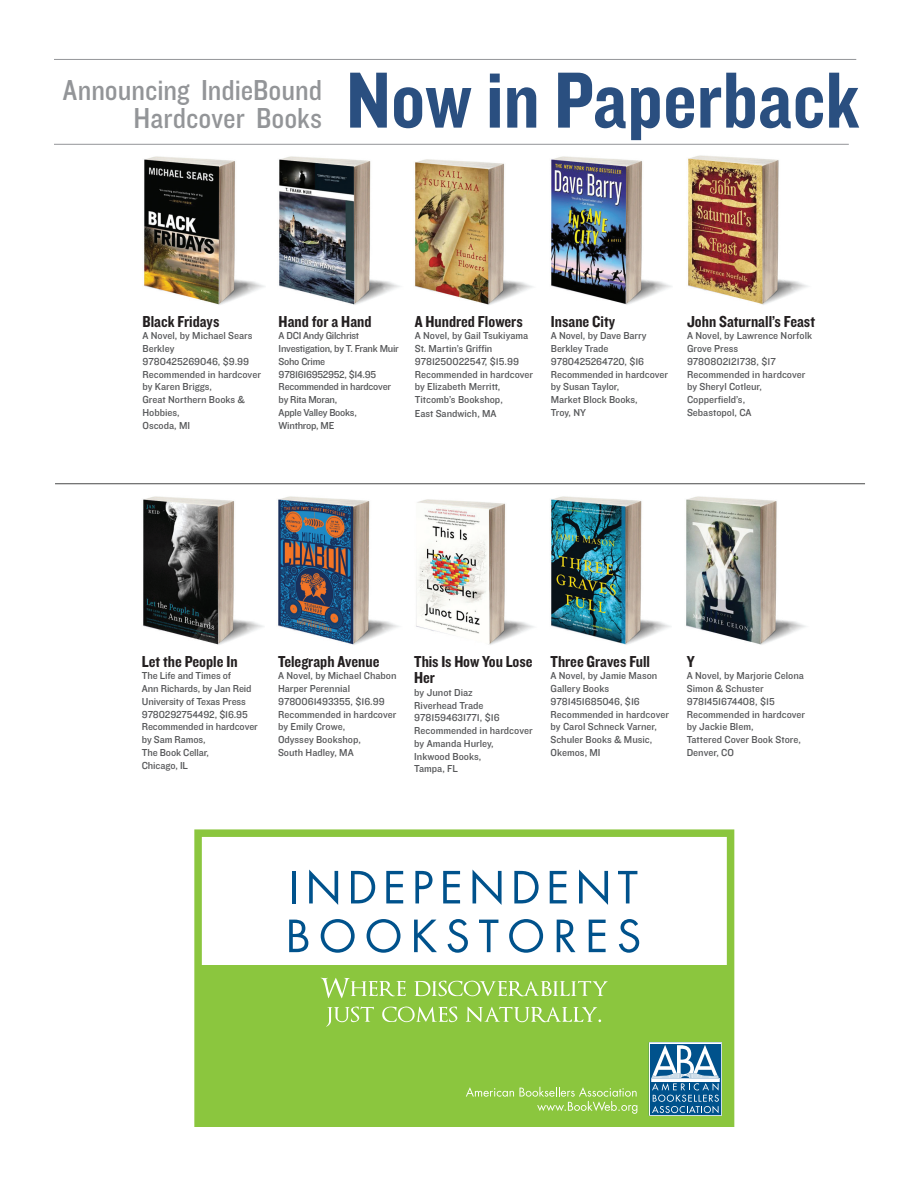
<style>
.page{position:relative;width:918px;height:1188px;background:#fff}
.page>*{position:absolute;margin:0;border:0;box-sizing:border-box;transform-origin:0 0}
.Publisher_ISBN{font:82.5px "Knockout 50 Welterweight";color:#2a4f80}
.t1{font:30px "Knockout 30 Junior Welterwt";letter-spacing:-.005em;color:#939598}
.NIP_1{font:16.5px/16.5px "Knockout 50 Welterweight";color:#231f20}
.NIP_2{font:10.5px/12.8px "Knockout 31 Junior Middlewt";color:#57585a}
.NIP_2-2{font:10.5px/12.8px "Knockout 31 Junior Middlewt";letter-spacing:-.025em;color:#57585a}
</style>
<div class="page">
<hr style="left:54px;top:59px;width:802px;height:1px;background:#939598">
<hr style="left:54px;top:144px;width:795px;height:1px;background:#939598">
<hr style="left:55px;top:483px;width:810px;height:1px;background:#494a4a">
<img style="left:144px;top:156px;width:121px;height:149px">
<img style="left:279px;top:156px;width:121px;height:149px">
<img style="left:415px;top:159px;width:118px;height:146px">
<img style="left:551px;top:156px;width:121px;height:149px">
<img style="left:688px;top:155px;width:120px;height:150px">
<img style="left:143px;top:496px;width:121px;height:149px">
<img style="left:278px;top:496px;width:121px;height:149px">
<img style="left:416px;top:499px;width:118px;height:146px">
<img style="left:551px;top:496px;width:120px;height:149px">
<img style="left:686px;top:496px;width:120px;height:149px">
<svg style="left:194px;top:829px;width:540px;height:297px;fill:#8bc63e"></svg>
<svg style="left:321px;top:978px;width:85px;height:20px;background:#a5d269"></svg>
<svg style="left:414px;top:981px;width:194px;height:15px;background:#a8d46f"></svg>
<svg style="left:326px;top:1007px;width:48px;height:20px"></svg>
<svg style="left:382px;top:1006px;width:75px;height:16px"></svg>
<svg style="left:466px;top:1007px;width:135px;height:15px;background:#a6d36b"></svg>
<p class="t1" style="left:63px;top:70px;width:261px">Announcing IndieBound</p>
<p class="t1" style="left:134px;top:98px;width:190px">Hardcover Books</p>
<p class="Publisher_ISBN" style="left:346px;top:46px;width:515px">Now in Paperback</p>
<p class="NIP_1" style="left:142px;top:312px;width:78px">Black Fridays</p>
<p class="NIP_2" style="left:142px;top:329px;width:112px">A Novel, by Michael Sears</p>
<p class="NIP_2" style="left:142px;top:342px;width:33px">Berkley</p>
<p class="NIP_2" style="left:142px;top:354px;width:108px">9780425269046, $9.99</p>
<p class="NIP_2" style="left:142px;top:367px;width:120px">Recommended in hardcover</p>
<p class="NIP_2" style="left:142px;top:380px;width:71px">by Karen Briggs,</p>
<p class="NIP_2" style="left:142px;top:393px;width:104px">Great Northern Books &amp;<br>Hobbies,</p>
<p class="NIP_2" style="left:142px;top:418px;width:49px">Oscoda, MI</p>
<p class="NIP_1" style="left:279px;top:312px;width:94px">Hand for a Hand</p>
<p class="NIP_2-2" style="left:279px;top:329px;width:122px">A DCI Andy Gilchrist<br>Investigation, by T. Frank Muir</p>
<p class="NIP_2-2" style="left:279px;top:354px;width:48px">Soho Crime</p>
<p class="NIP_2-2" style="left:279px;top:367px;width:99px">9781616952952, $14.95</p>
<p class="NIP_2-2" style="left:279px;top:380px;width:114px">Recommended in hardcover</p>
<p class="NIP_2-2" style="left:279px;top:393px;width:60px">by Rita Moran,</p>
<p class="NIP_2-2" style="left:279px;top:405px;width:80px">Apple Valley Books,</p>
<p class="NIP_2-2" style="left:279px;top:418px;width:57px">Winthrop, ME</p>
<p class="NIP_1" style="left:415px;top:312px;width:110px">A Hundred Flowers</p>
<p class="NIP_2" style="left:415px;top:329px;width:115px">A Novel, by Gail Tsukiyama</p>
<p class="NIP_2" style="left:415px;top:342px;width:79px">St. Martin’s Griffin</p>
<p class="NIP_2" style="left:415px;top:354px;width:106px">9781250022547, $15.99</p>
<p class="NIP_2" style="left:415px;top:367px;width:120px">Recommended in hardcover</p>
<p class="NIP_2" style="left:415px;top:380px;width:87px">by Elizabeth Merritt,</p>
<p class="NIP_2" style="left:415px;top:393px;width:90px">Titcomb’s Bookshop,</p>
<p class="NIP_2" style="left:415px;top:406px;width:83px">East Sandwich, MA</p>
<p class="NIP_1" style="left:551px;top:312px;width:66px">Insane City</p>
<p class="NIP_2" style="left:551px;top:329px;width:97px">A Novel, by Dave Barry</p>
<p class="NIP_2" style="left:551px;top:342px;width:59px">Berkley Trade</p>
<p class="NIP_2" style="left:551px;top:354px;width:95px">9780425264720, $16</p>
<p class="NIP_2" style="left:551px;top:367px;width:119px">Recommended in hardcover</p>
<p class="NIP_2" style="left:551px;top:380px;width:70px">by Susan Taylor,</p>
<p class="NIP_2" style="left:551px;top:393px;width:88px">Market Block Books,</p>
<p class="NIP_2" style="left:551px;top:405px;width:37px">Troy, NY</p>
<p class="NIP_1" style="left:687px;top:312px;width:130px">John Saturnall’s Feast</p>
<p class="NIP_2" style="left:687px;top:329px;width:127px">A Novel, by Lawrence Norfolk</p>
<p class="NIP_2" style="left:687px;top:342px;width:53px">Grove Press</p>
<p class="NIP_2" style="left:687px;top:354px;width:90px">9780802121738, $17</p>
<p class="NIP_2" style="left:687px;top:367px;width:120px">Recommended in hardcover</p>
<p class="NIP_2" style="left:687px;top:380px;width:77px">by Sheryl Cotleur,</p>
<p class="NIP_2" style="left:687px;top:393px;width:60px">Copperfield’s,</p>
<p class="NIP_2" style="left:687px;top:405px;width:66px">Sebastopol, CA</p>
<p class="NIP_1" style="left:142px;top:652px;width:97px">Let the People In</p>
<p class="NIP_2" style="left:142px;top:669px;width:91px">The Life and Times of</p>
<p class="NIP_2" style="left:142px;top:682px;width:111px">Ann Richards, by Jan Reid</p>
<p class="NIP_2" style="left:142px;top:694px;width:106px">University of Texas Press</p>
<p class="NIP_2" style="left:142px;top:707px;width:108px">9780292754492, $16.95</p>
<p class="NIP_2" style="left:142px;top:720px;width:118px">Recommended in hardcover</p>
<p class="NIP_2" style="left:142px;top:733px;width:65px">by Sam Ramos,</p>
<p class="NIP_2" style="left:142px;top:745px;width:69px">The Book Cellar,</p>
<p class="NIP_2" style="left:142px;top:758px;width:48px">Chicago, IL</p>
<p class="NIP_1" style="left:278px;top:652px;width:103px">Telegraph Avenue</p>
<p class="NIP_2" style="left:278px;top:669px;width:120px">A Novel, by Michael Chabon</p>
<p class="NIP_2" style="left:278px;top:682px;width:74px">Harper Perennial</p>
<p class="NIP_2" style="left:278px;top:694px;width:108px">9780061493355, $16.99</p>
<p class="NIP_2" style="left:278px;top:707px;width:120px">Recommended in hardcover</p>
<p class="NIP_2" style="left:278px;top:720px;width:69px">by Emily Crowe,</p>
<p class="NIP_2" style="left:278px;top:733px;width:84px">Odyssey Bookshop,</p>
<p class="NIP_2" style="left:278px;top:745px;width:77px">South Hadley, MA</p>
<p class="NIP_1" style="left:414px;top:652px;width:120px">This Is How You Lose<br>Her</p>
<p class="NIP_2" style="left:414px;top:685px;width:60px">by Junot Diaz</p>
<p class="NIP_2" style="left:414px;top:698px;width:71px">Riverhead Trade</p>
<p class="NIP_2" style="left:414px;top:711px;width:87px">9781594631771, $16</p>
<p class="NIP_2" style="left:414px;top:724px;width:120px">Recommended in hardcover</p>
<p class="NIP_2" style="left:414px;top:736px;width:81px">by Amanda Hurley,</p>
<p class="NIP_2" style="left:414px;top:749px;width:69px">Inkwood Books,</p>
<p class="NIP_2" style="left:414px;top:762px;width:45px">Tampa, FL</p>
<p class="NIP_1" style="left:551px;top:652px;width:101px">Three Graves Full</p>
<p class="NIP_2" style="left:551px;top:669px;width:108px">A Novel, by Jamie Mason</p>
<p class="NIP_2" style="left:551px;top:682px;width:60px">Gallery Books</p>
<p class="NIP_2" style="left:551px;top:694px;width:91px">9781451685046, $16</p>
<p class="NIP_2" style="left:551px;top:707px;width:120px">Recommended in hardcover</p>
<p class="NIP_2" style="left:551px;top:720px;width:108px">by Carol Schneck Varner,</p>
<p class="NIP_2" style="left:551px;top:733px;width:103px">Schuler Books &amp; Music,</p>
<p class="NIP_2" style="left:551px;top:745px;width:52px">Okemos, MI</p>
<p class="NIP_1" style="left:687px;top:652px;width:9px">Y</p>
<p class="NIP_2" style="left:687px;top:669px;width:119px">A Novel, by Marjorie Celona</p>
<p class="NIP_2" style="left:687px;top:682px;width:79px">Simon &amp; Schuster</p>
<p class="NIP_2" style="left:687px;top:694px;width:89px">9781451674408, $15</p>
<p class="NIP_2" style="left:687px;top:707px;width:120px">Recommended in hardcover</p>
<p class="NIP_2" style="left:687px;top:720px;width:68px">by Jackie Blem,</p>
<p class="NIP_2" style="left:687px;top:733px;width:116px">Tattered Cover Book Store,</p>
<p class="NIP_2" style="left:687px;top:745px;width:49px">Denver, CO</p>
</div>
